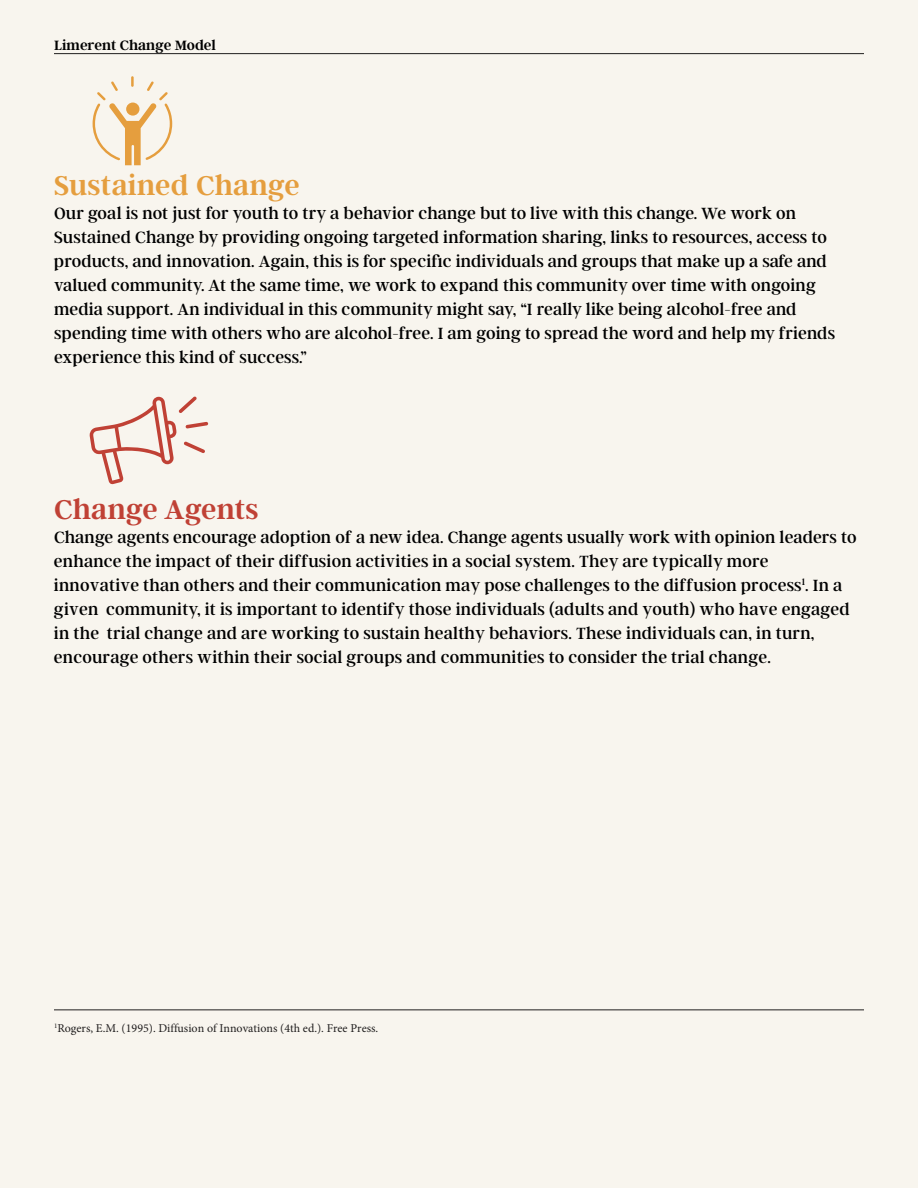
<style>
.page{position:relative;width:918px;height:1188px;background:#f8f5ee}
.page>*{position:absolute;margin:0;border:0;box-sizing:border-box;transform-origin:0 0}
.t1{font:600 30px "Argent CF";letter-spacing:.01em;color:#e59e3e}
.t2{font:600 30px "Argent CF";letter-spacing:.01em;color:#c04135}
.t3{font:18px/24px "Argent CF";letter-spacing:.01em;color:#000}
.t4{font:600 15px "Argent CF";color:#000}
.t5{font:12px "Minion Pro";color:#201e1e}
</style>
<div class="page">
<hr style="left:54px;top:53px;width:810px;height:1px;background:#201e1e">
<svg style="left:93px;top:76px;width:79px;height:89px"></svg>
<svg style="left:90px;top:396px;width:118px;height:88px"></svg>
<hr style="left:54px;top:1009px;width:810px;height:1px;background:#201e1e">
<p class="t4" style="left:54px;top:37px;width:164px">Limerent Change Model</p>
<h1 class="t1" style="left:54px;top:169px;width:247px">Sustained Change</h1>
<p class="t3" style="left:54px;top:201px;width:783px">Our goal is not just for youth to try a behavior change but to live with this change. We work on Sustained Change by providing ongoing targeted information sharing, links to resources, access to products, and innovation. Again, this is for specific individuals and groups that make up a safe and valued community. At the same time, we work to expand this community over time with ongoing media support. An individual in this community might say, “I really like being alcohol-free and spending time with others who are alcohol-free. I am going to spread the word and help my friends experience this kind of success.”</p>
<h1 class="t2" style="left:54px;top:493px;width:206px">Change Agents</h1>
<p class="t3" style="left:54px;top:525px;width:804px">Change agents encourage adoption of a new idea. Change agents usually work with opinion leaders to enhance the impact of their diffusion activities in a social system. They are typically more innovative than others and their communication may pose challenges to the diffusion process<sup>1</sup>. In a given community, it is important to identify those individuals (adults and youth) who have engaged in the trial change and are working to sustain healthy behaviors. These individuals can, in turn, encourage others within their social groups and communities to consider the trial change.</p>
<p class="t5" style="left:54px;top:1020px;width:326px"><sup>1</sup>Rogers, E.M. (1995). Diffusion of Innovations (4th ed.). Free Press.</p>
</div>
